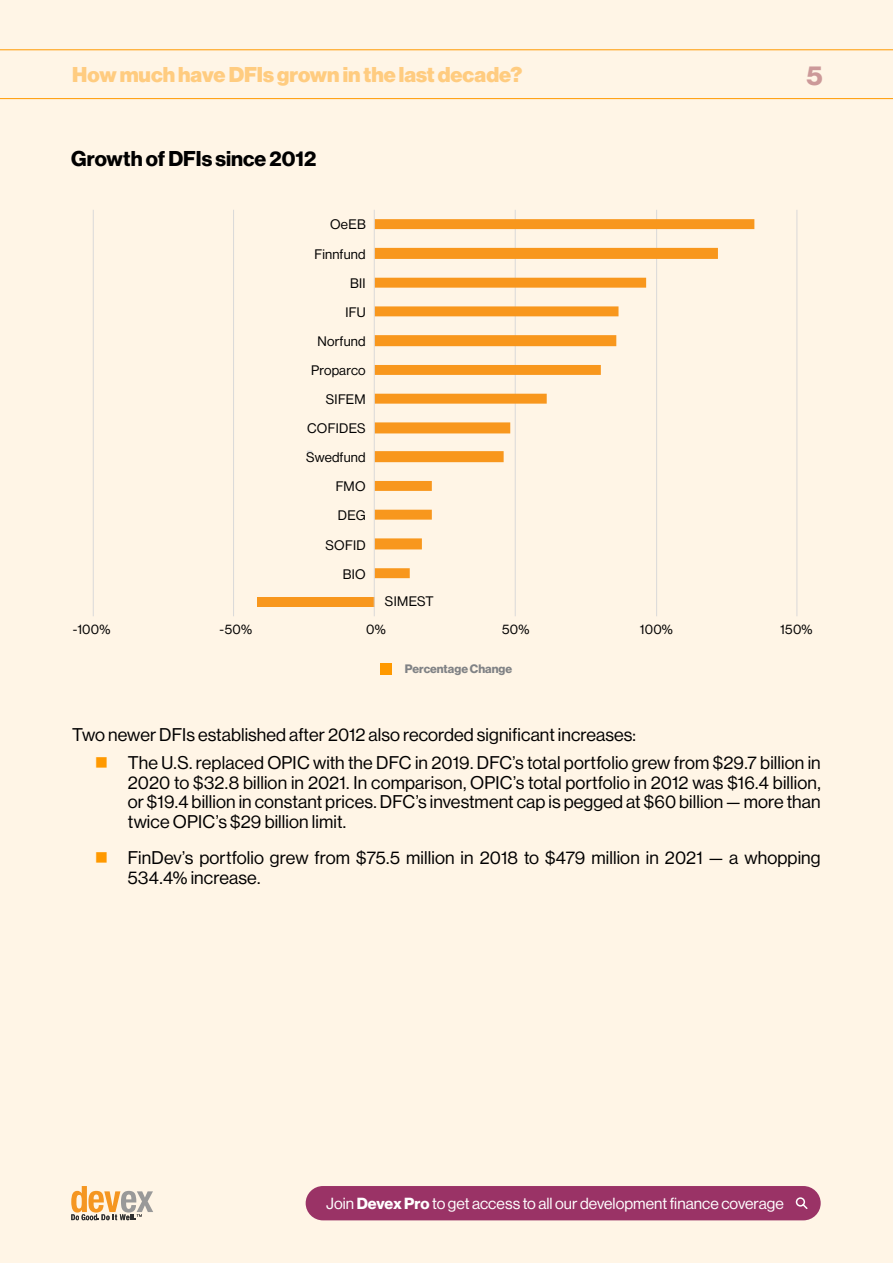
<style>
.page{position:relative;width:893px;height:1263px;background:#fff5e6}
.page>*{position:absolute;margin:0;border:0;box-sizing:border-box;transform-origin:0 0}
.t1{font:700 27px "Neue Haas Display";color:#c99}
.Left{font:21px "N Haas Grotesk DS Pro 95 Blk";color:#ffcc80}
.H4{font:700 21px "Neue Haas Display";color:#000}
.Bullet_L1{font:18px/19.5px "Neue Haas Display";letter-spacing:.01em;color:#000;text-align:justify}
.body_text{font:18px "Neue Haas Display";letter-spacing:.005em;color:#000}
.t2{font:15.75px "Neue Haas Display";letter-spacing:.005em;color:#fff}
.body_text_small_9pt{font:13.5px "Neue Haas Display";letter-spacing:.015em;color:#000}
.footnotes{font:700 12px "Neue Haas Display";color:#808285}
.s1{font-weight:700}
</style>
<div class="page">
<hr style="left:0;top:49px;width:893px;height:1px;background:#f90">
<hr style="left:0;top:98px;width:893px;height:1px;background:#f90">
<svg style="left:71px;top:1186px;width:82px;height:34px"></svg>
<div style="left:306px;top:1186px;width:515px;height:34px;background:#9a3366;border-radius:17px"></div>
<svg style="left:796px;top:1197px;width:12px;height:12px"></svg>
<div style="left:257px;top:597px;width:117px;height:10px;background:#f8971d"></div>
<hr style="left:93px;top:210px;width:1px;height:406px;background:#dad9d9">
<hr style="left:233px;top:210px;width:1px;height:406px;background:#dad9d9">
<hr style="left:515px;top:210px;width:1px;height:406px;background:#dad9d9">
<hr style="left:656px;top:210px;width:1px;height:406px;background:#dad9d9">
<hr style="left:797px;top:210px;width:1px;height:406px;background:#dad9d9">
<svg style="left:375px;top:219px;width:379px;height:359px"></svg>
<hr style="left:374px;top:210px;width:1px;height:406px;background:#dad9d9">
<div style="left:381px;top:663px;width:11px;height:12px;background:#f90"></div>
<p class="Left" style="left:72px;top:63px;width:451px">How much have DFIs grown in the last decade?</p>
<p class="H4" style="left:71px;top:146px;width:246px">Growth of DFIs since 2012</p>
<p class="body_text_small_9pt" style="left:330px;top:217px;width:37px">OeEB</p>
<p class="body_text_small_9pt" style="left:314px;top:246px;width:53px">Finnfund</p>
<p class="body_text_small_9pt" style="left:350px;top:275px;width:17px">BII</p>
<p class="body_text_small_9pt" style="left:345px;top:304px;width:22px">IFU</p>
<p class="body_text_small_9pt" style="left:317px;top:333px;width:50px">Norfund</p>
<p class="body_text_small_9pt" style="left:311px;top:363px;width:56px">Proparco</p>
<p class="body_text_small_9pt" style="left:326px;top:392px;width:41px">SIFEM</p>
<p class="body_text_small_9pt" style="left:307px;top:421px;width:60px">COFIDES</p>
<p class="body_text_small_9pt" style="left:306px;top:450px;width:61px">Swedfund</p>
<p class="body_text_small_9pt" style="left:336px;top:479px;width:32px">FMO</p>
<p class="body_text_small_9pt" style="left:338px;top:508px;width:29px">DEG</p>
<p class="body_text_small_9pt" style="left:326px;top:537px;width:42px">SOFID</p>
<p class="body_text_small_9pt" style="left:343px;top:566px;width:25px">BIO</p>
<p class="body_text_small_9pt" style="left:385px;top:594px;width:50px">SIMEST</p>
<p class="body_text_small_9pt" style="left:73px;top:622px;width:39px">-100%</p>
<p class="body_text_small_9pt" style="left:220px;top:622px;width:34px">-50%</p>
<p class="body_text_small_9pt" style="left:366px;top:622px;width:21px">0%</p>
<p class="body_text_small_9pt" style="left:502px;top:622px;width:29px">50%</p>
<p class="body_text_small_9pt" style="left:640px;top:622px;width:35px">100%</p>
<p class="footnotes" style="left:405px;top:662px;width:109px">Percentage Change</p>
<h1 class="t1" style="left:806px;top:60px;width:18px">5</h1>
<p class="body_text_small_9pt" style="left:780px;top:622px;width:34px">150%</p>
<p class="body_text" style="left:72px;top:725px;width:565px">Two newer DFIs established after 2012 also recorded significant increases:</p>
<p class="Bullet_L1" style="left:128px;top:753px;width:694px">The U.S. replaced OPIC with the DFC in 2019. DFC’s total portfolio grew from $29.7 billion in 2020 to $32.8 billion in 2021. In comparison, OPIC’s total portfolio in 2012 was $16.4 billion, or $19.4 billion in constant prices. DFC’s investment cap is pegged at $60 billion — more than twice OPIC’s $29 billion limit.</p>
<p class="Bullet_L1" style="left:128px;top:848px;width:694px">FinDev’s portfolio grew from $75.5 million in 2018 to $479 million in 2021 — a whopping<br>534.4% increase.</p>
<p class="t2" style="left:326px;top:1194px;width:459px">Join <span class="s1">Devex Pro</span> to get access to all our development finance coverage</p>
</div>
